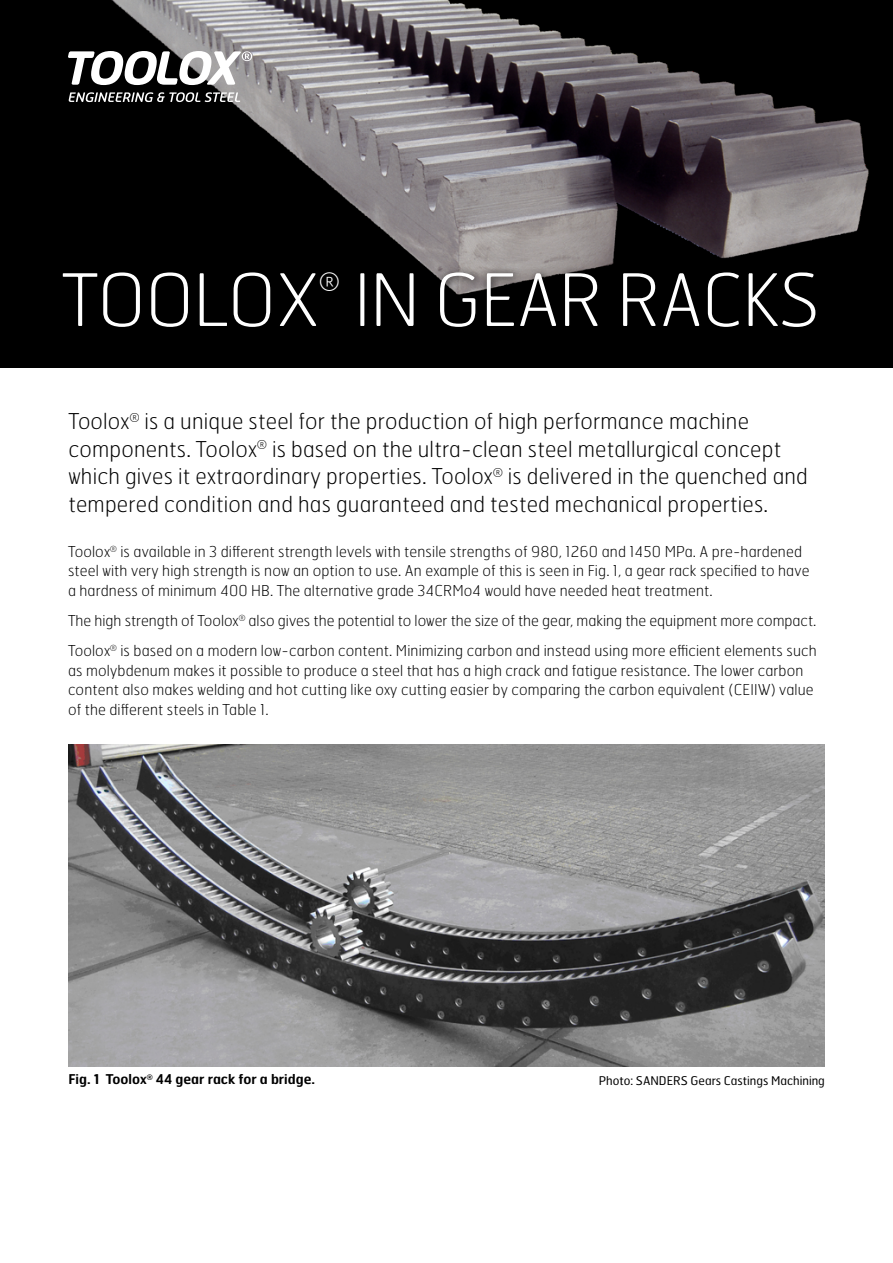
<style>
.page{position:relative;width:893px;height:1263px;background:#fff}
.page>*{position:absolute;margin:0;border:0;box-sizing:border-box;transform-origin:0 0}
.t1{font:100 72px "Hermes FB";letter-spacing:-.01em;color:#fff}
.t2{font:100 26.25px "Hermes FB";color:#fff}
.Body{font:100 21.75px/27.8px "Hermes FB";letter-spacing:.01em;color:#000}
.Body-2{font:100 15px/19.5px "Hermes FB";letter-spacing:.01em;color:#000}
.t3{font:600 13.5px "Hermes FB";color:#000}
.t4{font:12px "Hermes FB";color:#000}
</style>
<div class="page">
<img style="left:0;top:0;width:893px;height:368px">
<div style="left:57px;top:266px;width:767px;height:70px;background:#000"></div>
<img style="left:68px;top:744px;width:757px;height:322px">
<svg style="left:68px;top:51px;width:184px;height:34px"></svg>
<svg style="left:69px;top:92px;width:171px;height:10px"></svg>
<p class="t1" style="left:62px;top:255px;width:260px">TOOLOX</p>
<p class="t2" style="left:319px;top:265px;width:21px">®</p>
<p class="t1" style="left:354px;top:255px;width:468px">IN GEAR RACKS</p>
<p class="Body" style="left:68px;top:407px;width:741px">Toolox<sup>®</sup> is a unique steel for the production of high performance machine components. Toolox<sup>®</sup> is based on the ultra-clean steel metallurgical concept which gives it extraordinary properties. Toolox<sup>®</sup> is delivered in the quenched and tempered condition and has guaranteed and tested mechanical properties.</p>
<p class="Body-2" style="left:68px;top:541px;width:743px">Toolox<sup>®</sup> is available in 3 different strength levels with tensile strengths of 980, 1260 and 1450 MPa. A pre-hardened steel with very high strength is now an option to use. An example of this is seen in Fig. 1, a gear rack specified to have a hardness of minimum 400 HB. The alternative grade 34CRMo4 would have needed heat treatment.</p>
<p class="Body-2" style="left:68px;top:610px;width:750px">The high strength of Toolox<sup>®</sup> also gives the potential to lower the size of the gear, making the equipment more compact.</p>
<p class="Body-2" style="left:68px;top:641px;width:750px">Toolox<sup>®</sup> is based on a modern low-carbon content. Minimizing carbon and instead using more efficient elements such as molybdenum makes it possible to produce a steel that has a high crack and fatigue resistance. The lower carbon content also makes welding and hot cutting like oxy cutting easier by comparing the carbon equivalent (CEIIW) value of the different steels in Table 1.</p>
<p class="t3" style="left:68px;top:1071px;width:248px">Fig. 1 Toolox<sup>®</sup> 44 gear rack for a bridge.</p>
<p class="t4" style="left:599px;top:1073px;width:227px">Photo: SANDERS Gears Castings Machining</p>
</div>
